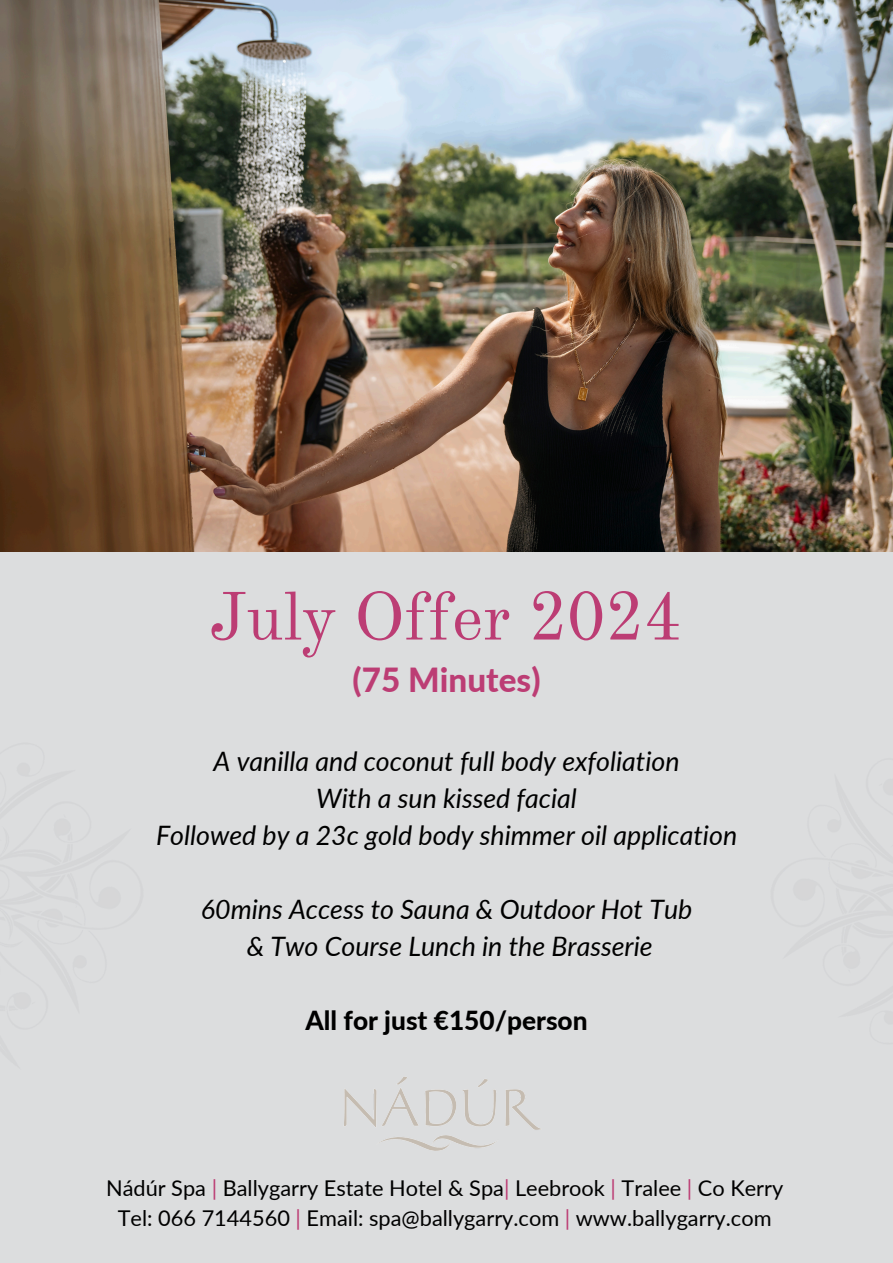
<style>
.page{position:relative;width:893px;height:1263px;background:#dcddde}
.page>*{position:absolute;margin:0;border:0;box-sizing:border-box;transform-origin:0 0}
.t1{font:66.75px "Theano Modern";color:#bc3d74}
.t2{font:800 33.22px "Lato";color:#bc3d74}
.t3{font:italic 26.78px/37.1px "Lato";color:#000;text-align:center}
.t4{font:800 26.25px "Lato";color:#000}
.t5{font:21.75px "Lato";color:#000}
.s1{color:#bc3d74}
</style>
<div class="page">
<img style="left:344px;top:1077px;width:196px;height:74px">
<img style="left:0;top:0;width:893px;height:551px">
<p class="t1" style="left:208px;top:575px;width:476px">July Offer 2024</p>
<p class="t2" style="left:353px;top:660px;width:189px">(75 Minutes)</p>
<h3 class="t3" style="left:156px;top:742px;width:583px">A vanilla and coconut full body exfoliation<br>With a sun kissed facial<br>Followed by a 23c gold body shimmer oil application</h3>
<p class="t3" style="left:201px;top:890px;width:493px">60mins Access to Sauna &amp; Outdoor Hot Tub &amp; Two Course Lunch in the Brasserie</p>
<p class="t4" style="left:305px;top:1004px;width:284px">All for just €150/person</p>
<h4 class="t5" style="left:106px;top:1174px;width:678px">Nádúr Spa <span class="s1">|</span> Ballygarry Estate Hotel &amp; Spa<span class="s1">|</span> Leebrook <span class="s1">|</span> Tralee <span class="s1">|</span> Co Kerry</h4>
<h4 class="t5" style="left:118px;top:1204px;width:655px">Tel: 066 7144560 <span class="s1">|</span> Email: spa@ballygarry.com <span class="s1">|</span> www.ballygarry.com</h4>
</div>
